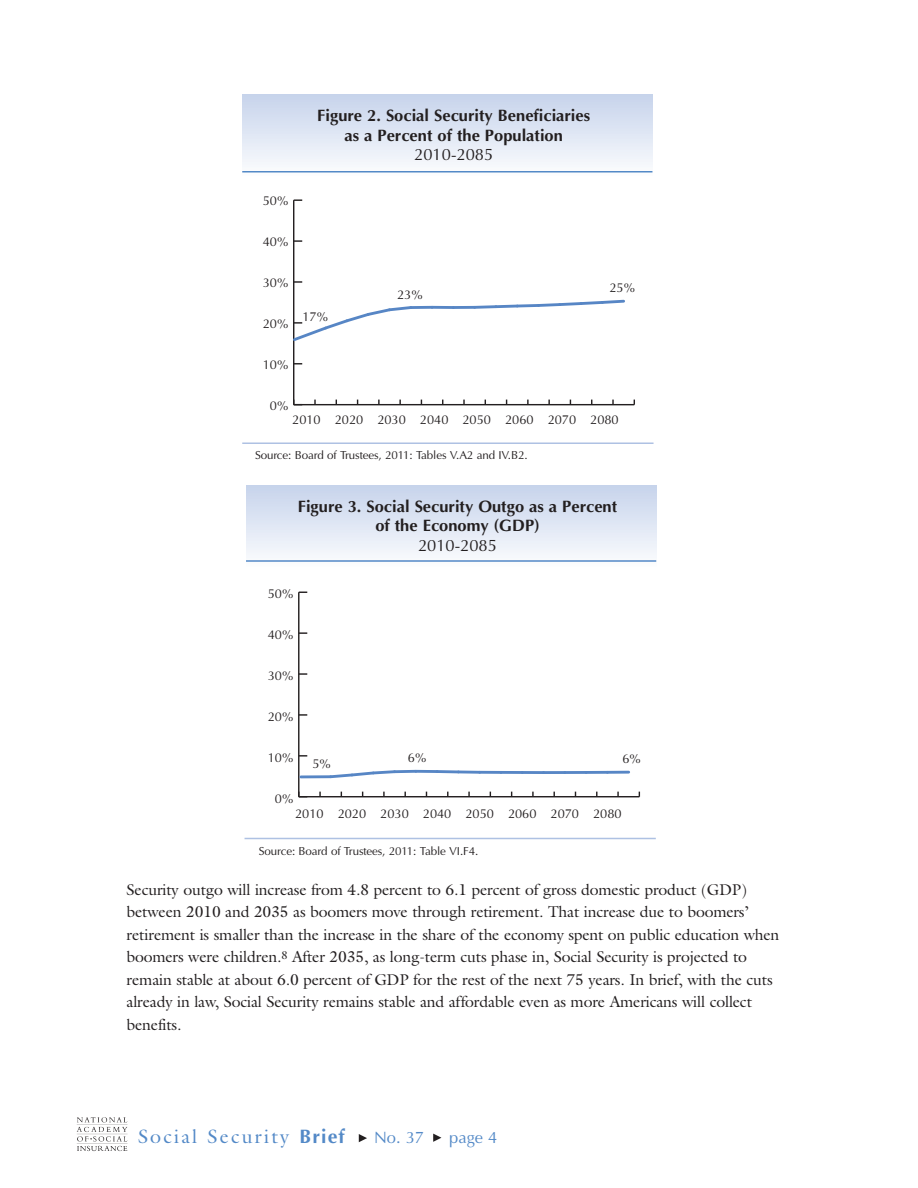
<style>
.page{position:relative;width:918px;height:1188px;background:#fff}
.page>*{position:absolute;margin:0;border:0;box-sizing:border-box;transform-origin:0 0}
.t1{font:19.5px "Galliard";letter-spacing:.11em;color:#5389c7}
.t2{font:700 16.5px/19.5px "Optima";color:#231f20;text-align:center}
.t3{font:16.5px "Optima";color:#231f20}
.t4{font:16.5px "Optima";color:#5389c7}
.t5{font:15.75px/22.5px "Galliard";letter-spacing:-.01em;color:#231f20}
.t6{font:12.9px "Optima";color:#231f20}
.t7{font:11.7px "Optima";letter-spacing:-.01em;color:#231f20}
.s1{font-family:"Optima";font-weight:700}
.s2{font-family:"Optima";font-size:13.5px;color:#fff}
.s3{font-family:"Optima";font-size:16.5px}
</style>
<div class="page">
<img style="left:77px;top:1117px;width:51px;height:35px">
<svg style="left:433px;top:1134px;width:8px;height:8px"></svg>
<svg style="left:359px;top:1134px;width:8px;height:8px"></svg>
<div style="left:242px;top:94px;width:410px;height:81px;background:linear-gradient(to bottom,#cad6ed,#f3f7fb)"></div>
<hr style="left:294px;top:404px;width:340px;height:1px;background:#231f20">
<hr style="left:293px;top:200px;width:1px;height:205px;background:#231f20">
<svg style="left:293px;top:400px;width:9px;height:5px"></svg>
<svg style="left:294px;top:281px;width:8px;height:2px"></svg>
<svg style="left:294px;top:240px;width:8px;height:2px"></svg>
<svg style="left:294px;top:199px;width:8px;height:2px"></svg>
<svg style="left:293px;top:304px;width:118px;height:39px"></svg>
<hr style="left:411px;top:306px;width:21px;height:3px;background:#5786c5">
<hr style="left:432px;top:306px;width:21px;height:3px;background:#5786c5">
<hr style="left:453px;top:306px;width:22px;height:3px;background:#5786c5">
<svg style="left:472px;top:299px;width:153px;height:10px"></svg>
<hr style="left:242px;top:171px;width:410px;height:1px;background:#5389c7">
<hr style="left:242px;top:442px;width:412px;height:2px;background:#aec1e3">
<div style="left:246px;top:485px;width:410px;height:81px;background:linear-gradient(to bottom,#c6d3eb,#fcfdfe)"></div>
<hr style="left:299px;top:796px;width:340px;height:1px;background:#231f20">
<hr style="left:298px;top:592px;width:1px;height:205px;background:#231f20">
<svg style="left:299px;top:755px;width:8px;height:2px"></svg>
<svg style="left:299px;top:714px;width:8px;height:2px"></svg>
<svg style="left:299px;top:673px;width:8px;height:2px"></svg>
<svg style="left:299px;top:632px;width:8px;height:2px"></svg>
<hr style="left:301px;top:775px;width:30px;height:3px;background:#5786c5">
<svg style="left:328px;top:770px;width:70px;height:9px"></svg>
<hr style="left:395px;top:770px;width:21px;height:3px;background:#5786c5">
<hr style="left:416px;top:770px;width:21px;height:3px;background:#5786c5">
<hr style="left:437px;top:770px;width:21px;height:3px;background:#5786c5">
<hr style="left:458px;top:771px;width:22px;height:3px;background:#5786c5">
<hr style="left:480px;top:771px;width:21px;height:3px;background:#5786c5">
<hr style="left:501px;top:771px;width:21px;height:3px;background:#5786c5">
<hr style="left:522px;top:771px;width:22px;height:3px;background:#5786c5">
<hr style="left:544px;top:771px;width:21px;height:3px;background:#5786c5">
<hr style="left:565px;top:771px;width:21px;height:3px;background:#5786c5">
<hr style="left:586px;top:771px;width:21px;height:3px;background:#5786c5">
<hr style="left:607px;top:771px;width:22px;height:3px;background:#5786c5">
<hr style="left:246px;top:560px;width:410px;height:2px;background:#5389c7">
<hr style="left:245px;top:838px;width:411px;height:1px;background:#aec1e3">
<p class="t6" style="left:263px;top:193px;width:27px">50%</p>
<p class="t6" style="left:263px;top:234px;width:27px">40%</p>
<p class="t6" style="left:263px;top:275px;width:27px">30%</p>
<p class="t6" style="left:263px;top:316px;width:27px">20%</p>
<p class="t6" style="left:263px;top:357px;width:27px">10%</p>
<p class="t6" style="left:270px;top:398px;width:20px">0%</p>
<p class="t2" style="left:317px;top:106px;width:274px">Figure 2. Social Security Beneficiaries as a Percent of the Population</p>
<p class="t3" style="left:414px;top:145px;width:80px">2010-2085</p>
<p class="t6" style="left:302px;top:309px;width:27px">17%</p>
<p class="t6" style="left:397px;top:287px;width:27px">23%</p>
<p class="t6" style="left:609px;top:280px;width:27px">25%</p>
<p class="t6" style="left:292px;top:412px;width:328px">2010 2020 2030 2040 2050 2060 2070 2080</p>
<p class="t7" style="left:255px;top:448px;width:274px">Source: Board of Trustees, 2011: Tables V.A2 and IV.B2.</p>
<p class="t2" style="left:298px;top:497px;width:321px">Figure 3. Social Security Outgo as a Percent of the Economy (GDP)</p>
<p class="t3" style="left:418px;top:536px;width:80px">2010-2085</p>
<p class="t6" style="left:268px;top:586px;width:27px">50%</p>
<p class="t6" style="left:268px;top:627px;width:27px">40%</p>
<p class="t6" style="left:268px;top:668px;width:27px">30%</p>
<p class="t6" style="left:268px;top:709px;width:27px">20%</p>
<p class="t6" style="left:268px;top:750px;width:27px">10%</p>
<p class="t6" style="left:275px;top:791px;width:20px">0%</p>
<p class="t6" style="left:312px;top:756px;width:20px">5%</p>
<p class="t6" style="left:295px;top:806px;width:73px">2010 2020</p>
<p class="t6" style="left:408px;top:750px;width:20px">6%</p>
<p class="t6" style="left:622px;top:751px;width:20px">6%</p>
<p class="t6" style="left:380px;top:806px;width:73px">2030 2040</p>
<p class="t6" style="left:465px;top:806px;width:30px">2050</p>
<p class="t6" style="left:508px;top:806px;width:30px">2060</p>
<p class="t6" style="left:551px;top:806px;width:30px">2070</p>
<p class="t6" style="left:593px;top:806px;width:30px">2080</p>
<p class="t7" style="left:259px;top:845px;width:221px">Source: Board of Trustees, 2011: Table VI.F4.</p>
<p class="t5" style="left:127px;top:878px;width:654px">Security outgo will increase from 4.8 percent to 6.1 percent of gross domestic product (GDP) between 2010 and 2035 as boomers move through retirement. That increase due to boomers’ retirement is smaller than the increase in the share of the economy spent on public education when boomers were children.<sup>8</sup> After 2035, as long-term cuts phase in, Social Security is projected to remain stable at about 6.0 percent of GDP for the rest of the next 75 years. In brief, with the cuts already in law, Social Security remains stable and affordable even as more Americans will collect benefits.</p>
<p class="t1" style="left:138px;top:1125px;width:288px">Social Security <span class="s1">Brief</span> <span class="s2">•</span> <span class="s3">No. 37</span></p>
<p class="t4" style="left:449px;top:1127px;width:50px">page 4</p>
</div>
